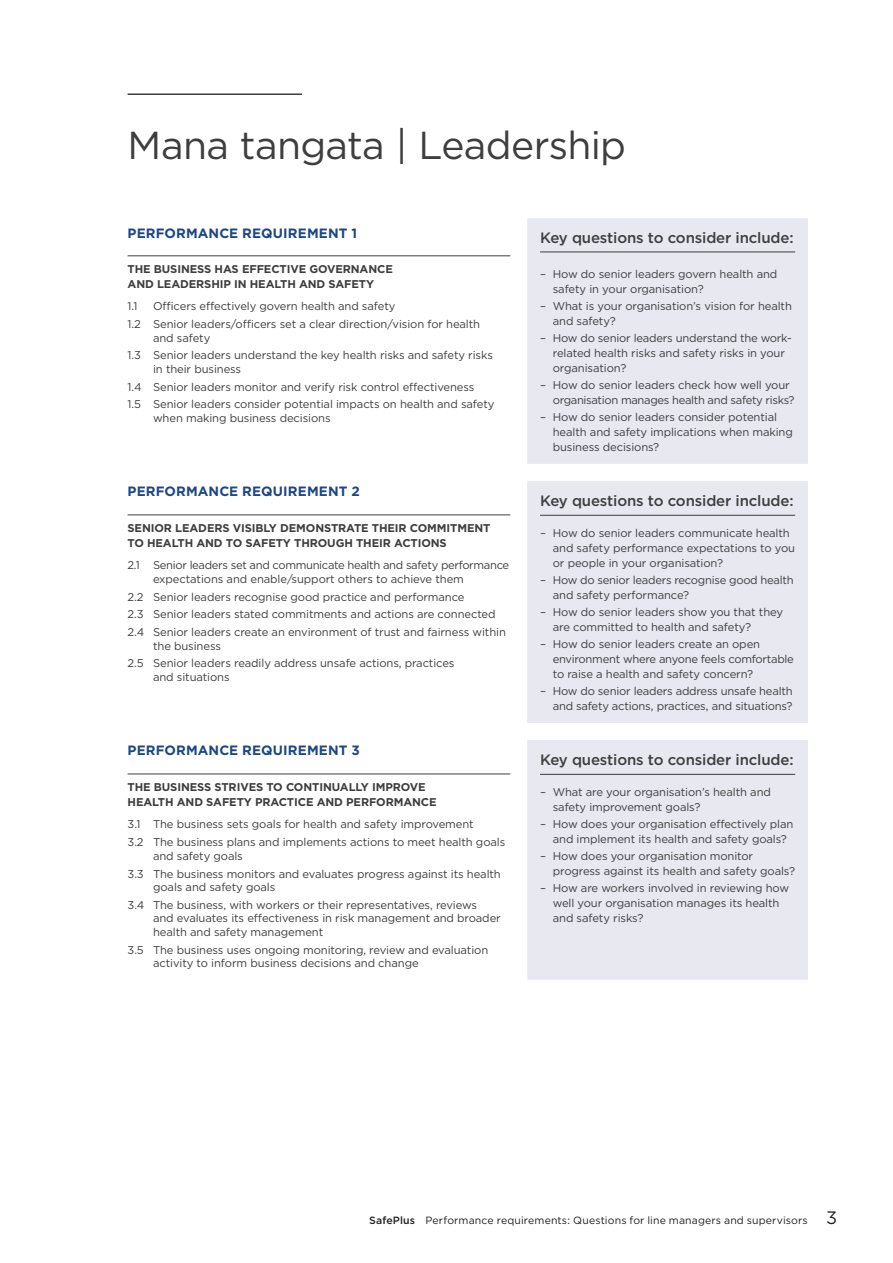
<style>
.page{position:relative;width:893px;height:1263px;background:#fff}
.page>*{position:absolute;margin:0;border:0;box-sizing:border-box;transform-origin:0 0}
.major_head{font:39px "Gotham";letter-spacing:-.015em;color:#3e3e3f}
.H2_with_line{font:500 15px "Gotham";letter-spacing:-.01em;color:#3e3e3f}
.t1{font:700 13.5px "Gotham";letter-spacing:.01em;color:#1c4784}
.t2{font:11.25px/15px "Gotham";letter-spacing:-.01em;color:#3e3e3f}
.table_H1{font:700 11.25px/15px "Gotham";letter-spacing:-.01em;color:#3e3e3f}
.t3{font:11.25px/15px "Gotham";letter-spacing:-.03em;color:#3e3e3f}
.t4{font:10.5px "Gotham";letter-spacing:.015em;color:#231f20}
.s1{font-weight:500}
.s2{font-size:18px}
</style>
<div class="page">
<div style="left:527px;top:218px;width:281px;height:762px;background:#e7e8f0"></div>
<hr style="left:128px;top:514px;width:382px;height:1px;background:#3e3e3f">
<hr style="left:128px;top:774px;width:382px;height:1px;background:#3e3e3f">
<hr style="left:128px;top:255px;width:382px;height:1px;background:#3e3e3f">
<hr style="left:540px;top:252px;width:255px;height:1px;background:#3e3e3f">
<hr style="left:540px;top:515px;width:255px;height:1px;background:#3e3e3f">
<hr style="left:540px;top:774px;width:255px;height:1px;background:#3e3e3f">
<hr style="left:128px;top:93px;width:174px;height:2px;background:#3e3e3f">
<p class="major_head" style="left:128px;top:120px;width:500px">Mana tangata | Leadership</p>
<h3 class="t1" style="left:128px;top:224px;width:231px">PERFORMANCE REQUIREMENT 1</h3>
<p class="H2_with_line" style="left:540px;top:228px;width:255px">Key questions to consider include:</p>
<p class="table_H1" style="left:128px;top:262px;width:267px">THE BUSINESS HAS EFFECTIVE GOVERNANCE<br>AND LEADERSHIP IN HEALTH AND SAFETY</p>
<p class="t2" style="left:128px;top:299px;width:12px">1.1</p>
<p class="t2" style="left:153px;top:299px;width:244px">Officers effectively govern health and safety</p>
<p class="t2" style="left:153px;top:317px;width:329px;line-height:13.5px;text-indent:-26px">1.2 Senior leaders/officers set a clear direction/vision for health and safety</p>
<p class="t2" style="left:153px;top:348px;width:341px;line-height:13.5px;text-indent:-26px">1.3 Senior leaders understand the key health risks and safety risks in their business</p>
<p class="t2" style="left:128px;top:379px;width:348px">1.4 Senior leaders monitor and verify risk control effectiveness</p>
<p class="t2" style="left:153px;top:397px;width:343px;line-height:13.5px;text-indent:-26px">1.5 Senior leaders consider potential impacts on health and safety when making business decisions</p>
<p class="t2" style="left:553px;top:266px;width:226px;text-indent:-13px">– How do senior leaders govern health and safety in your organisation?</p>
<p class="t2" style="left:553px;top:298px;width:241px;text-indent:-13px">– What is your organisation’s vision for health and safety?</p>
<p class="t2" style="left:553px;top:330px;width:241px;text-indent:-13px">– How do senior leaders understand the work&shy;related health risks and safety risks in your organisation?</p>
<p class="t3" style="left:553px;top:377px;width:243px;text-indent:-13px">– How do senior leaders check how well your organisation manages health and safety risks?</p>
<p class="t2" style="left:553px;top:409px;width:242px;text-indent:-13px">– How do senior leaders consider potential health and safety implications when making business decisions?</p>
<h3 class="t1" style="left:128px;top:482px;width:234px">PERFORMANCE REQUIREMENT 2</h3>
<p class="table_H1" style="left:128px;top:521px;width:365px">SENIOR LEADERS VISIBLY DEMONSTRATE THEIR COMMITMENT<br>TO HEALTH AND TO SAFETY THROUGH THEIR ACTIONS</p>
<p class="t3" style="left:153px;top:558px;width:358px;line-height:13.5px;text-indent:-26px">2.1 Senior leaders set and communicate health and safety performance expectations and enable/support others to achieve them</p>
<p class="t2" style="left:128px;top:589px;width:338px">2.2 Senior leaders recognise good practice and performance</p>
<p class="t2" style="left:128px;top:607px;width:370px">2.3 Senior leaders stated commitments and actions are connected</p>
<p class="t2" style="left:153px;top:625px;width:354px;line-height:13.5px;text-indent:-26px">2.4 Senior leaders create an environment of trust and fairness within the business</p>
<p class="t2" style="left:153px;top:656px;width:303px;line-height:13.5px;text-indent:-26px">2.5 Senior leaders readily address unsafe actions, practices and situations</p>
<h3 class="t1" style="left:128px;top:741px;width:234px">PERFORMANCE REQUIREMENT 3</h3>
<p class="table_H1" style="left:128px;top:780px;width:311px">THE BUSINESS STRIVES TO CONTINUALLY IMPROVE<br>HEALTH AND SAFETY PRACTICE AND PERFORMANCE</p>
<p class="t2" style="left:128px;top:817px;width:348px">3.1 The business sets goals for health and safety improvement</p>
<p class="t2" style="left:153px;top:835px;width:354px;line-height:13.5px;text-indent:-26px">3.2 The business plans and implements actions to meet health goals and safety goals</p>
<p class="t2" style="left:153px;top:866px;width:349px;line-height:13.5px;text-indent:-26px">3.3 The business monitors and evaluates progress against its health goals and safety goals</p>
<p class="t2" style="left:153px;top:898px;width:349px;line-height:13.5px;text-indent:-26px">3.4 The business, with workers or their representatives, reviews<br>and evaluates its effectiveness in risk management and broader health and safety management</p>
<p class="t2" style="left:153px;top:942px;width:337px;line-height:13.5px;text-indent:-26px">3.5 The business uses ongoing monitoring, review and evaluation activity to inform business decisions and change</p>
<p class="H2_with_line" style="left:540px;top:491px;width:255px">Key questions to consider include:</p>
<p class="t2" style="left:553px;top:525px;width:244px;text-indent:-13px">– How do senior leaders communicate health and safety performance expectations to you or people in your organisation?</p>
<p class="t2" style="left:553px;top:572px;width:242px;text-indent:-13px">– How do senior leaders recognise good health and safety performance?</p>
<p class="t2" style="left:553px;top:604px;width:232px;text-indent:-13px">– How do senior leaders show you that they are committed to health and safety?</p>
<p class="t2" style="left:553px;top:636px;width:243px;text-indent:-13px">– How do senior leaders create an open environment where anyone feels comfortable to raise a health and safety concern?</p>
<p class="t2" style="left:540px;top:683px;width:254px;text-align:right">– How do senior leaders address unsafe health and safety actions, practices, and situations?</p>
<p class="H2_with_line" style="left:540px;top:750px;width:255px">Key questions to consider include:</p>
<p class="t2" style="left:553px;top:784px;width:220px;text-indent:-13px">– What are your organisation’s health and safety improvement goals?</p>
<p class="t2" style="left:540px;top:816px;width:255px;text-align:center">– How does your organisation effectively plan and implement its health and safety goals?</p>
<p class="t2" style="left:553px;top:848px;width:244px;text-indent:-13px">– How does your organisation monitor progress against its health and safety goals?</p>
<p class="t2" style="left:553px;top:880px;width:238px;text-indent:-13px">– How are workers involved in reviewing how well your organisation manages its health and safety risks?</p>
<p class="t4" style="left:369px;top:1213px;width:469px"><span class="s1">SafePlus</span> Performance requirements: Questions for line managers and supervisors <span class="s2">3</span></p>
</div>
